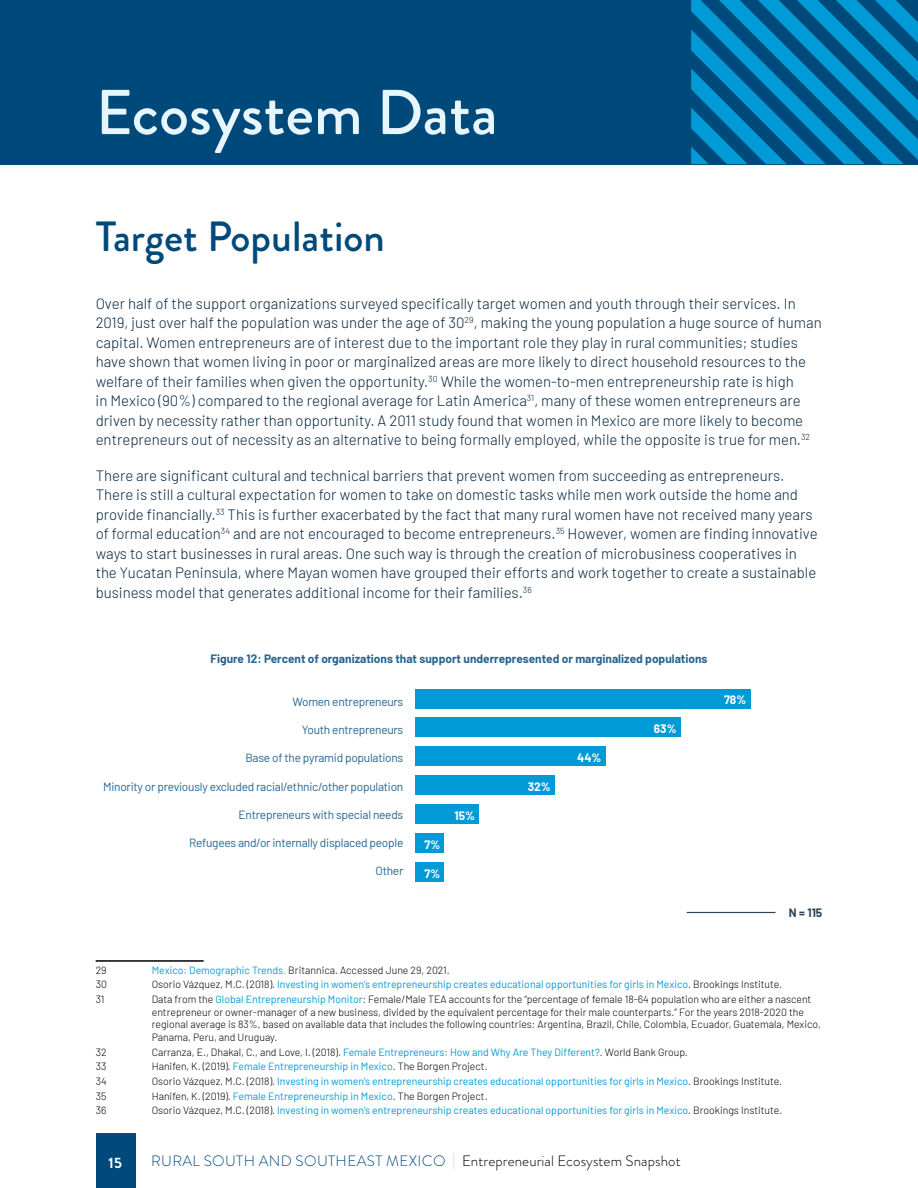
<style>
.page{position:relative;width:918px;height:1188px;background:#fff}
.page>*{position:absolute;margin:0;border:0;box-sizing:border-box;transform-origin:0 0}
.t1{font:500 63.15px "Brandon Grotesque";color:#e7f6fc}
.t2{font:500 42.15px "Brandon Grotesque";color:#00497b}
.t3{font:300 15px/19.5px "Barlow";color:#06253e}
.t4{font:300 15px "Brandon Grotesque";letter-spacing:.005em;color:#000}
.t5{font:700 15px "Brandon Grotesque";color:#fff}
.t6{font:11.85px "Barlow";letter-spacing:-.02em;color:#26648f}
.t7{font:700 11.85px "Barlow";color:#26648f}
.t8{font:700 11.85px "Barlow";color:#fff}
.t9{font:700 11.85px "Barlow";color:#2b465b}
.t10{font:300 10.5px/12.6px "Barlow";color:#000}
.t11{font:10.5px "Barlow";color:#009ad6}
.s1{font-weight:400;color:#009ad6}
.s2{color:#009ad6}
.s3{font-weight:300;color:#000}
.s4{color:#00497b}
.s5{color:#c6c6c6}
</style>
<div class="page">
<div style="left:96px;top:1134px;width:39px;height:54px;background:#00497b"></div>
<div style="left:0;top:0;width:918px;height:164px;background:#00497b"></div>
<svg style="left:691px;top:0;width:227px;height:164px"></svg>
<hr style="left:687px;top:912px;width:89px;height:1px;background:#2b465b">
<hr style="left:96px;top:960px;width:108px;height:2px;background:#000">
<div style="left:415px;top:689px;width:335px;height:19px;background:#009ad6"></div>
<div style="left:415px;top:718px;width:266px;height:19px;background:#009ad6"></div>
<div style="left:415px;top:747px;width:191px;height:19px;background:#009ad6"></div>
<div style="left:415px;top:775px;width:140px;height:20px;background:#009ad6"></div>
<div style="left:415px;top:804px;width:64px;height:20px;background:#009ad6"></div>
<div style="left:415px;top:833px;width:29px;height:20px;background:#009ad6"></div>
<div style="left:415px;top:862px;width:29px;height:20px;background:#009ad6"></div>
<h1 class="t1" style="left:96px;top:69px;width:404px">Ecosystem Data</h1>
<h2 class="t2" style="left:96px;top:207px;width:291px">Target Population</h2>
<p class="t3" style="left:96px;top:293px;width:728px">Over half of the support organizations surveyed specifically target women and youth through their services. In 2019, just over half the population was under the age of 30<sup>29</sup>, making the young population a huge source of human capital. Women entrepreneurs are of interest due to the important role they play in rural communities; studies have shown that women living in poor or marginalized areas are more likely to direct household resources to the welfare of their families when given the opportunity.<sup>30</sup> While the women-to-men entrepreneurship rate is high<br>in Mexico (90%) compared to the regional average for Latin America<sup>31</sup>, many of these women entrepreneurs are driven by necessity rather than opportunity. A 2011 study found that women in Mexico are more likely to become entrepreneurs out of necessity as an alternative to being formally employed, while the opposite is true for men.<sup>32</sup></p>
<p class="t3" style="left:96px;top:464px;width:723px">There are significant cultural and technical barriers that prevent women from succeeding as entrepreneurs.<br>There is still a cultural expectation for women to take on domestic tasks while men work outside the home and provide financially.<sup>33</sup> This is further exacerbated by the fact that many rural women have not received many years of formal education<sup>34</sup> and are not encouraged to become entrepreneurs.<sup>35</sup> However, women are finding innovative ways to start businesses in rural areas. One such way is through the creation of microbusiness cooperatives in the Yucatan Peninsula, where Mayan women have grouped their efforts and work together to create a sustainable business model that generates additional income for their families.<sup>36</sup></p>
<p class="t7" style="left:210px;top:650px;width:499px">Figure 12: Percent of organizations that support underrepresented or marginalized populations</p>
<p class="t6" style="left:292px;top:693px;width:112px">Women entrepreneurs</p>
<p class="t6" style="left:302px;top:721px;width:103px">Youth entrepreneurs</p>
<p class="t6" style="left:245px;top:750px;width:159px">Base of the pyramid populations</p>
<p class="t6" style="left:103px;top:778px;width:302px">Minority or previously excluded racial/ethnic/other population</p>
<p class="t6" style="left:239px;top:806px;width:166px">Entrepreneurs with special needs</p>
<p class="t6" style="left:189px;top:834px;width:216px">Refugees and/or internally displaced people</p>
<p class="t6" style="left:376px;top:863px;width:29px">Other</p>
<p class="t8" style="left:424px;top:836px;width:17px">7%</p>
<p class="t8" style="left:424px;top:865px;width:17px">7%</p>
<p class="t8" style="left:455px;top:807px;width:22px">15%</p>
<p class="t8" style="left:528px;top:778px;width:24px">32%</p>
<p class="t8" style="left:577px;top:749px;width:26px">44%</p>
<p class="t8" style="left:654px;top:720px;width:24px">63%</p>
<p class="t8" style="left:724px;top:691px;width:24px">78%</p>
<p class="t9" style="left:789px;top:904px;width:35px">N = 115</p>
<p class="t10" style="left:96px;top:963px;width:13px">29</p>
<p class="t10" style="left:152px;top:963px;width:300px"><span class="s1">Mexico: Demographic Trends</span><span class="s2">.</span> Britannica. Accessed June 29, 2021.</p>
<p class="t10" style="left:96px;top:977px;width:13px">30</p>
<p class="t11" style="left:152px;top:977px;width:632px"><span class="s3">Osorio Vázquez, M.C. (2018).</span> Investing in women’s entrepreneurship creates educational opportunities for girls in Mexico<span class="s3">. Brookings Institute.</span></p>
<p class="t10" style="left:96px;top:992px;width:10px">31</p>
<p class="t10" style="left:152px;top:992px;width:671px">Data from the <span class="s1">Global Entrepreneurship Monitor</span>: Female/Male TEA accounts for the “percentage of female 18-64 population who are either a nascent entrepreneur or owner-manager of a new business, divided by the equivalent percentage for their male counterparts.” For the years 2018-2020 the regional average is 83%, based on available data that includes the following countries: Argentina, Brazil, Chile, Colombia, Ecuador, Guatemala, Mexico, Panama, Peru, and Uruguay.</p>
<p class="t10" style="left:96px;top:1045px;width:12px">32</p>
<p class="t10" style="left:152px;top:1045px;width:538px">Carranza, E., Dhakal, C., and Love, I. (2018). <span class="s1">Female Entrepreneurs: How and Why Are They Different?</span>. World Bank Group.</p>
<p class="t10" style="left:96px;top:1059px;width:12px">33</p>
<p class="t10" style="left:152px;top:1059px;width:337px">Hanifen, K. (2019). <span class="s1">Female Entrepreneurship in Mexico</span>. The Borgen Project.</p>
<p class="t10" style="left:96px;top:1074px;width:12px">34</p>
<p class="t11" style="left:152px;top:1074px;width:632px"><span class="s3">Osorio Vázquez, M.C. (2018).</span> Investing in women’s entrepreneurship creates educational opportunities for girls in Mexico<span class="s3">. Brookings Institute.</span></p>
<p class="t10" style="left:96px;top:1089px;width:12px">35</p>
<p class="t10" style="left:152px;top:1089px;width:337px">Hanifen, K. (2019). <span class="s1">Female Entrepreneurship in Mexico</span>. The Borgen Project.</p>
<p class="t10" style="left:96px;top:1104px;width:12px">36</p>
<p class="t11" style="left:152px;top:1103px;width:632px"><span class="s3">Osorio Vázquez, M.C. (2018).</span> Investing in women’s entrepreneurship creates educational opportunities for girls in Mexico<span class="s3">. Brookings Institute.</span></p>
<p class="t5" style="left:109px;top:1152px;width:15px">15</p>
<p class="t4" style="left:151px;top:1151px;width:531px"><span class="s4">RURAL SOUTH AND SOUTHEAST MEXICO</span> <span class="s5">|</span> Entrepreneurial Ecosystem Snapshot</p>
</div>
